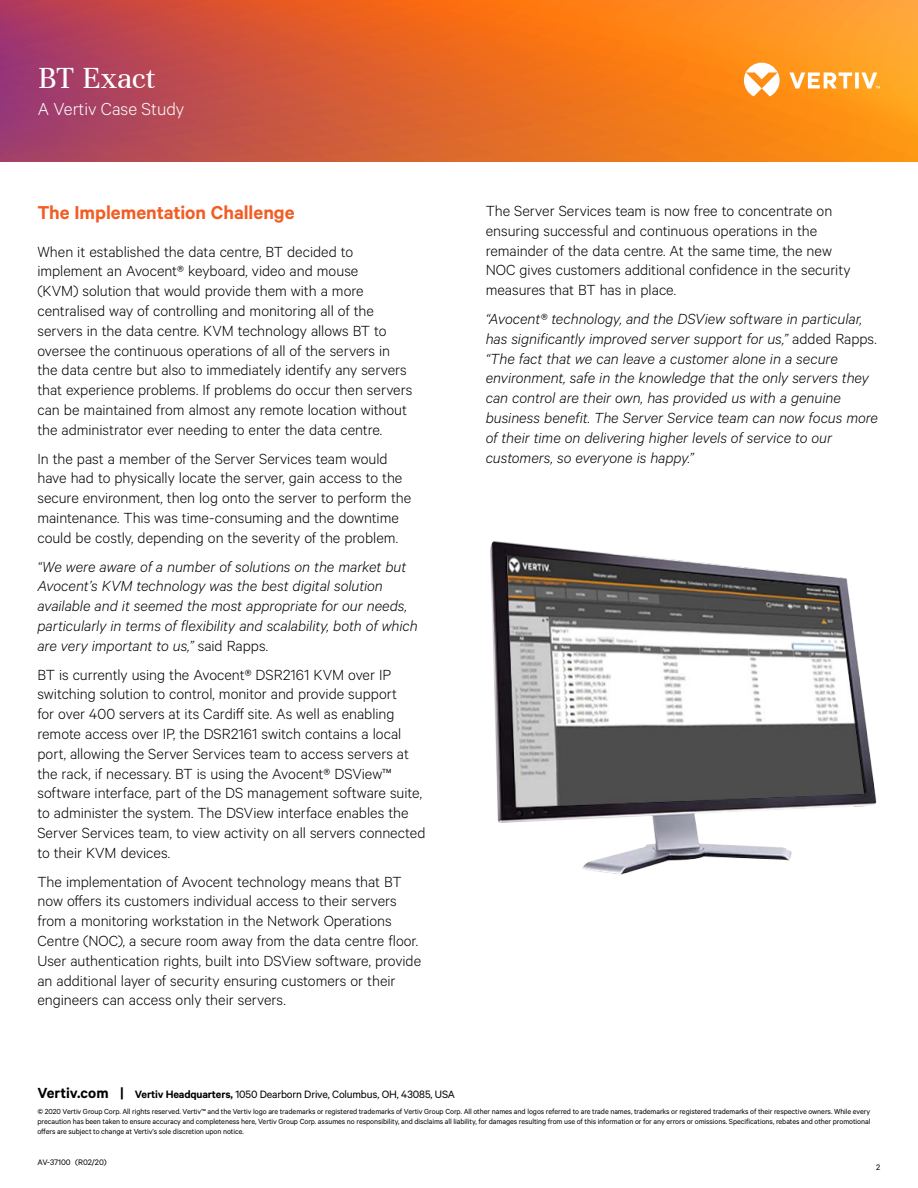
<style>
.page{position:relative;width:918px;height:1188px;background:#fff}
.page>*{position:absolute;margin:0;border:0;box-sizing:border-box;transform-origin:0 0}
.t1{font:33px "Unna";color:#fff}
.t2{font:600 21px "Calibre";color:#f15d24}
.t3{font:300 19.5px "Calibre";color:#fff}
.t4{font:300 16.5px/19.8px "Calibre";color:#000}
.t5{font:italic 300 16.5px/19.8px "Calibre";letter-spacing:-.005em;color:#000}
.t6{font:12px "Calibre";letter-spacing:-.015em;color:#000}
.t7{font:9px "Calibre";color:#000}
.t8{font:8.25px/9.8px "Calibre";letter-spacing:-.01em;color:#000;text-align:justify}
.s1{font-style:normal}
.s2{font-weight:600;font-size:16.5px}
.s3{font-weight:600}
</style>
<div class="page">
<svg style="left:0;top:0;width:918px;height:162px;background:#dd6930"></svg>
<svg style="left:744px;top:63px;width:136px;height:33px"></svg>
<img style="left:490px;top:541px;width:387px;height:334px">
<h1 class="t1" style="left:38px;top:59px;width:119px">BT Exact</h1>
<p class="t3" style="left:38px;top:98px;width:148px">A Vertiv Case Study</p>
<p class="t2" style="left:37px;top:200px;width:259px">The Implementation Challenge</p>
<p class="t4" style="left:37px;top:241px;width:376px">When it established the data centre, BT decided to implement an Avocent® keyboard, video and mouse<br>(KVM) solution that would provide them with a more centralised way of controlling and monitoring all of the servers in the data centre. KVM technology allows BT to oversee the continuous operations of all of the servers in the data centre but also to immediately identify any servers that experience problems. If problems do occur then servers can be maintained from almost any remote location without the administrator ever needing to enter the data centre.</p>
<p class="t4" style="left:37px;top:448px;width:375px">In the past a member of the Server Services team would have had to physically locate the server, gain access to the secure environment, then log onto the server to perform the maintenance. This was time-consuming and the downtime could be costly, depending on the severity of the problem.</p>
<p class="t5" style="left:37px;top:556px;width:382px">“We were aware of a number of solutions on the market but Avocent’s KVM technology was the best digital solution available and it seemed the most appropriate for our needs, particularly in terms of flexibility and scalability, both of which are very important to us,” <span class="s1">said Rapps.</span></p>
<p class="t4" style="left:37px;top:664px;width:390px">BT is currently using the Avocent® DSR2161 KVM over IP switching solution to control, monitor and provide support<br>for over 400 servers at its Cardiff site. As well as enabling remote access over IP, the DSR2161 switch contains a local port, allowing the Server Services team to access servers at the rack, if necessary. BT is using the Avocent® DSView™ software interface, part of the DS management software suite, to administer the system. The DSView interface enables the Server Services team, to view activity on all servers connected to their KVM devices.</p>
<p class="t4" style="left:37px;top:871px;width:385px">The implementation of Avocent technology means that BT now offers its customers individual access to their servers from a monitoring workstation in the Network Operations Centre (NOC), a secure room away from the data centre floor.<br>User authentication rights, built into DSView software, provide an additional layer of security ensuring customers or their engineers can access only their servers.</p>
<p class="t4" style="left:486px;top:200px;width:366px">The Server Services team is now free to concentrate on ensuring successful and continuous operations in the remainder of the data centre. At the same time, the new NOC gives customers additional confidence in the security measures that BT has in place.</p>
<p class="t5" style="left:486px;top:308px;width:394px">“Avocent® technology, and the DSView software in particular, has significantly improved server support for us,” <span class="s1">added Rapps. </span>“The fact that we can leave a customer alone in a secure environment, safe in the knowledge that the only servers they can control are their own, has provided us with a genuine business benefit. The Server Service team can now focus more of their time on delivering higher levels of service to our customers, so everyone is happy.”</p>
<p class="t6" style="left:37px;top:1087px;width:419px"><span class="s2">Vertiv.com |</span> <span class="s3">Vertiv Headquarters,</span> 1050 Dearborn Drive, Columbus, OH, 43085, USA</p>
<p class="t8" style="left:37px;top:1107px;width:834px">© 2020 Vertiv Group Corp. All rights reserved. Vertiv™ and the Vertiv logo are trademarks or registered trademarks of Vertiv Group Corp. All other names and logos referred to are trade names, trademarks or registered trademarks of their respective owners. While every precaution has been taken to ensure accuracy and completeness here, Vertiv Group Corp. assumes no responsibility, and disclaims all liability, for damages resulting from use of this information or for any errors or omissions. Specifications, rebates and other promotional offers are subject to change at Vertiv’s sole discretion upon notice.</p>
<p class="t7" style="left:37px;top:1157px;width:71px">AV-37100 (R02/20)</p>
<p class="t7" style="left:876px;top:1162px;width:6px">2</p>
</div>
